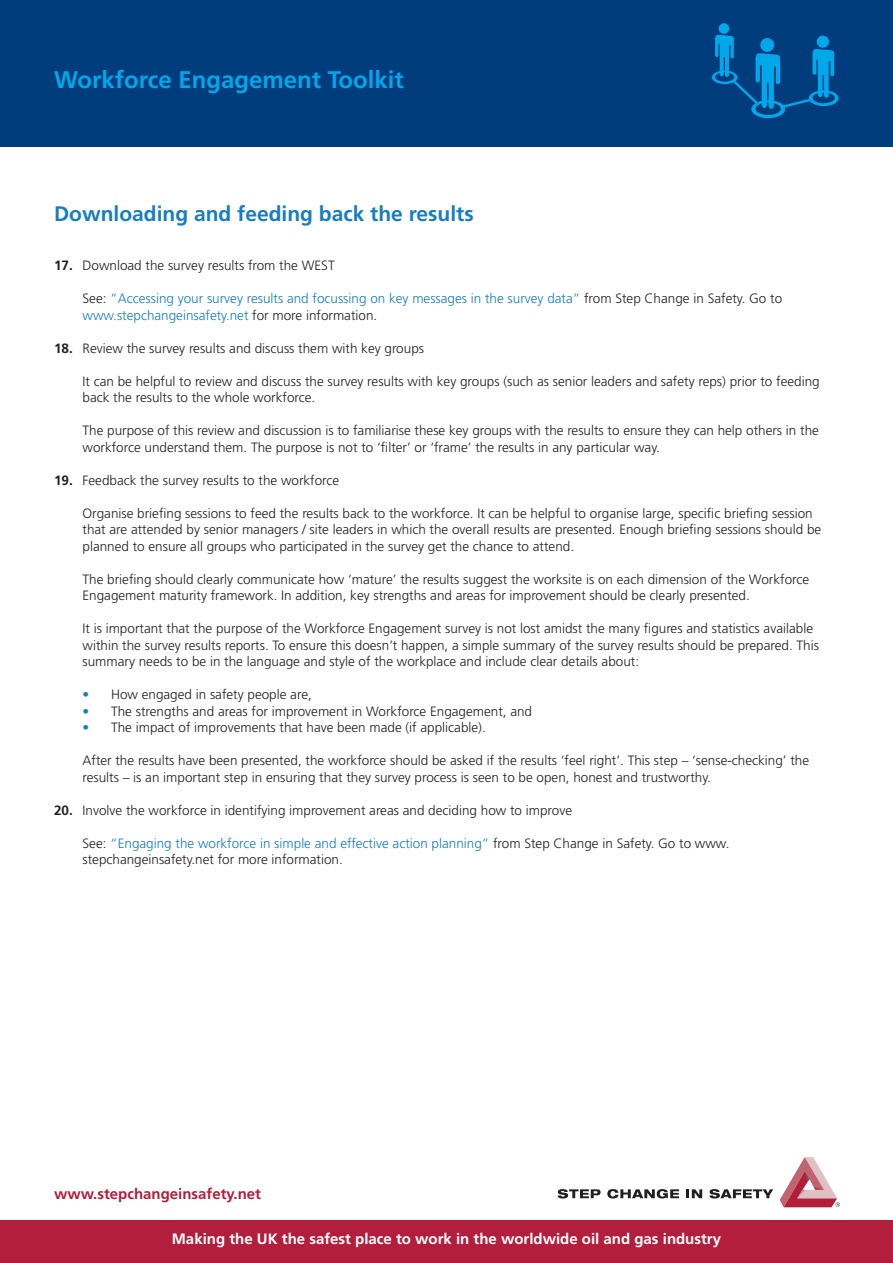
<style>
.page{position:relative;width:893px;height:1263px;background:#fff}
.page>*{position:absolute;margin:0;border:0;box-sizing:border-box;transform-origin:0 0}
.t1{font:700 24px "Frutiger";color:#00a7e9}
.t2{font:700 21px "Frutiger";color:#167ec1}
.t3{font:700 15px "Frutiger";color:#fff}
.t4{font:700 15px "Frutiger";color:#b21e3b}
.t5{font:300 13.5px/16.5px "Frutiger";color:#231f20}
.t6{font:300 13.5px/16.5px "Frutiger";color:#167ec1}
.s1{font-weight:700}
.s2{color:#231f20}
.s3{color:#167ec1}
</style>
<div class="page">
<svg style="left:558px;top:1189px;width:43px;height:9px"></svg>
<svg style="left:607px;top:1189px;width:72px;height:9px"></svg>
<svg style="left:686px;top:1189px;width:16px;height:9px"></svg>
<svg style="left:709px;top:1189px;width:64px;height:9px"></svg>
<svg style="left:780px;top:1157px;width:60px;height:50px"></svg>
<div style="left:0;top:1220px;width:893px;height:43px;background:#b21e3b"></div>
<div style="left:0;top:0;width:893px;height:147px;background:#013d7d"></div>
<svg style="left:712px;top:23px;width:127px;height:95px"></svg>
<h1 class="t1" style="left:54px;top:65px;width:351px">Workforce Engagement Toolkit</h1>
<h2 class="t2" style="left:54px;top:201px;width:421px">Downloading and feeding back the results</h2>
<p class="t5" style="left:54px;top:258px;width:282px"><span class="s1">17.</span> Download the survey results from the WEST</p>
<p class="t6" style="left:82px;top:291px;width:701px"><span class="s2">See:</span> “Accessing your survey results and focussing on key messages in the survey data” <span class="s2">from Step Change in Safety. Go to </span>www.stepchangeinsafety.net <span class="s2">for more information.</span></p>
<p class="t5" style="left:54px;top:340px;width:372px"><span class="s1">18.</span> Review the survey results and discuss them with key groups</p>
<p class="t5" style="left:82px;top:373px;width:739px">It can be helpful to review and discuss the survey results with key groups (such as senior leaders and safety reps) prior to feeding back the results to the whole workforce.</p>
<p class="t5" style="left:82px;top:422px;width:738px">The purpose of this review and discussion is to familiarise these key groups with the results to ensure they can help others in the workforce understand them. The purpose is not to ‘filter’ or ‘frame’ the results in any particular way.</p>
<p class="t5" style="left:54px;top:472px;width:287px"><span class="s1">19.</span> Feedback the survey results to the workforce</p>
<p class="t5" style="left:82px;top:505px;width:740px">Organise briefing sessions to feed the results back to the workforce. It can be helpful to organise large, specific briefing session that are attended by senior managers / site leaders in which the overall results are presented. Enough briefing sessions should be planned to ensure all groups who participated in the survey get the chance to attend.</p>
<p class="t5" style="left:82px;top:571px;width:728px">The briefing should clearly communicate how ‘mature’ the results suggest the worksite is on each dimension of the Workforce<br>Engagement maturity framework. In addition, key strengths and areas for improvement should be clearly presented.</p>
<p class="t5" style="left:82px;top:620px;width:738px">It is important that the purpose of the Workforce Engagement survey is not lost amidst the many figures and statistics available within the survey results reports. To ensure this doesn’t happen, a simple summary of the survey results should be prepared. This summary needs to be in the language and style of the workplace and include clear details about:</p>
<p class="t5" style="left:82px;top:686px;width:231px"><span class="s3">•</span> How engaged in safety people are,</p>
<p class="t5" style="left:82px;top:703px;width:451px"><span class="s3">•</span> The strengths and areas for improvement in Workforce Engagement, and</p>
<p class="t5" style="left:82px;top:719px;width:405px"><span class="s3">•</span> The impact of improvements that have been made (if applicable).</p>
<p class="t5" style="left:82px;top:752px;width:728px">After the results have been presented, the workforce should be asked if the results ‘feel right’. This step – ‘sense-checking’ the results – is an important step in ensuring that they survey process is seen to be open, honest and trustworthy.</p>
<p class="t5" style="left:54px;top:802px;width:520px"><span class="s1">20.</span> Involve the workforce in identifying improvement areas and deciding how to improve</p>
<p class="t5" style="left:82px;top:835px;width:648px">See: <span class="s3">“Engaging the workforce in simple and effective action planning”</span> from Step Change in Safety. Go to www. stepchangeinsafety.net for more information.</p>
<p class="t4" style="left:54px;top:1185px;width:209px">www.stepchangeinsafety.net</p>
<p class="t3" style="left:172px;top:1230px;width:551px">Making the UK the safest place to work in the worldwide oil and gas industry</p>
</div>
